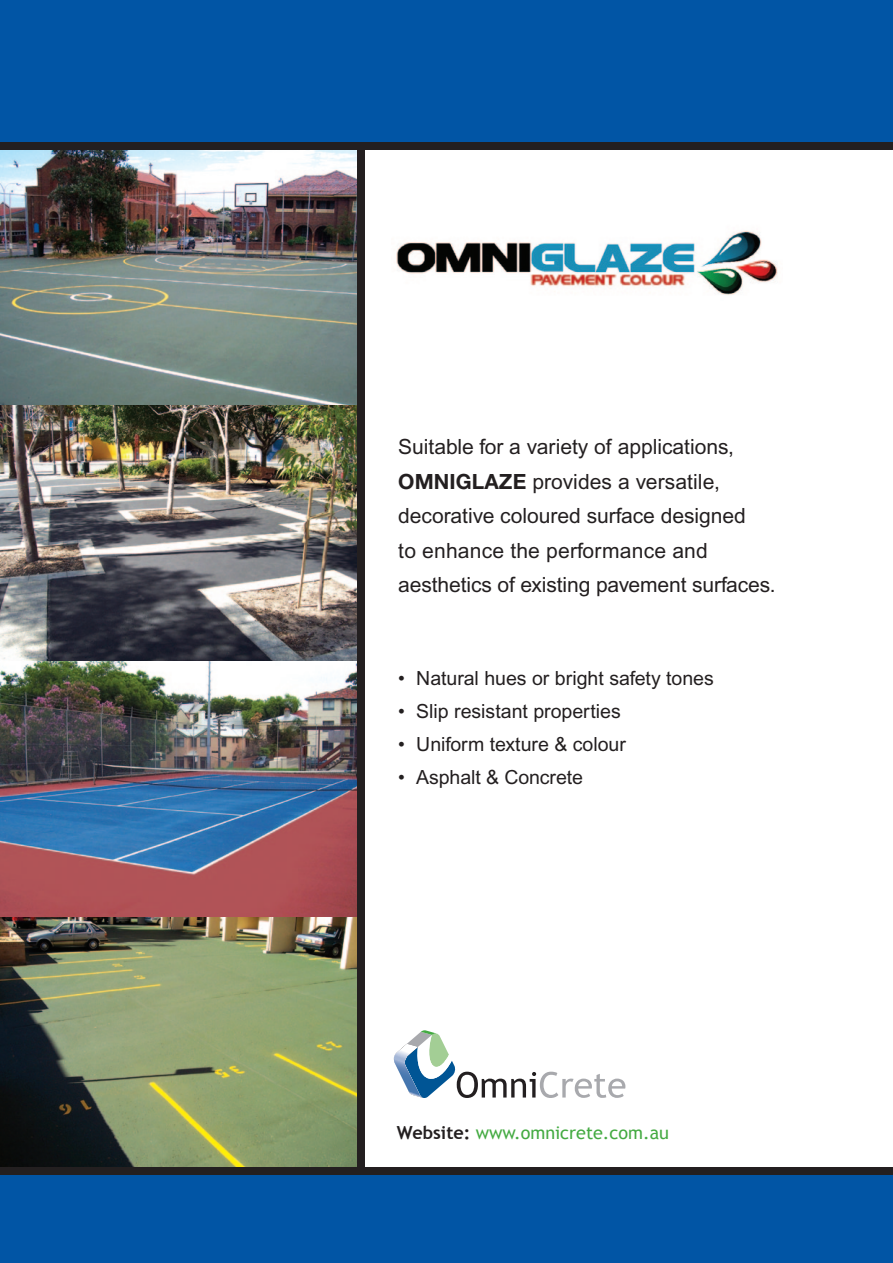
<style>
.page{position:relative;width:893px;height:1263px;background:#fff}
.page>*{position:absolute;margin:0;border:0;box-sizing:border-box;transform-origin:0 0}
.t1{font:21px/34.5px "Arial";color:#231f20}
.t2{font:19.5px "Arial";color:#231f20}
.t3{font:18px "Trebuchet MS";color:#44aa42}
.s1{font-family:"Helvetica Neue";font-weight:700}
.s2{font-style:inherit}
.s3{font-weight:700;color:#231f20}
</style>
<div class="page">
<img style="left:0;top:150px;width:357px;height:1017px">
<div style="left:0;top:0;width:893px;height:142px;background:#0155a5"></div>
<div style="left:0;top:1171px;width:893px;height:92px;background:#0155a5"></div>
<div style="left:0;top:1167px;width:893px;height:7px;background:#231f20"></div>
<div style="left:357px;top:150px;width:8px;height:1019px;background:#231f20"></div>
<img style="left:396px;top:230px;width:382px;height:65px">
<div style="left:0;top:142px;width:893px;height:8px;background:#231f20"></div>
<svg style="left:394px;top:1030px;width:231px;height:68px"></svg>
<p class="t1" style="left:398px;top:430px;width:379px">Suitable for a variety of applications, <span class="s1">OMNIGLAZE</span> provides a versatile, decorative coloured surface designed<br>to enhance the performance and aesthetics of existing pavement surfaces.</p>
<p class="t2" style="left:398px;top:667px;width:317px">• Natural hues or bright safety tones</p>
<p class="t2" style="left:398px;top:700px;width:224px">• Slip resistant properties</p>
<p class="t2" style="left:398px;top:733px;width:229px">• Uniform texture &amp; colour</p>
<p class="t2" style="left:398px;top:765px;width:186px">• Asphalt <span class="s2">&amp;</span> Concrete</p>
<p class="t3" style="left:397px;top:1121px;width:274px"><span class="s3">Website:</span> www.omnicrete.com.au</p>
</div>
